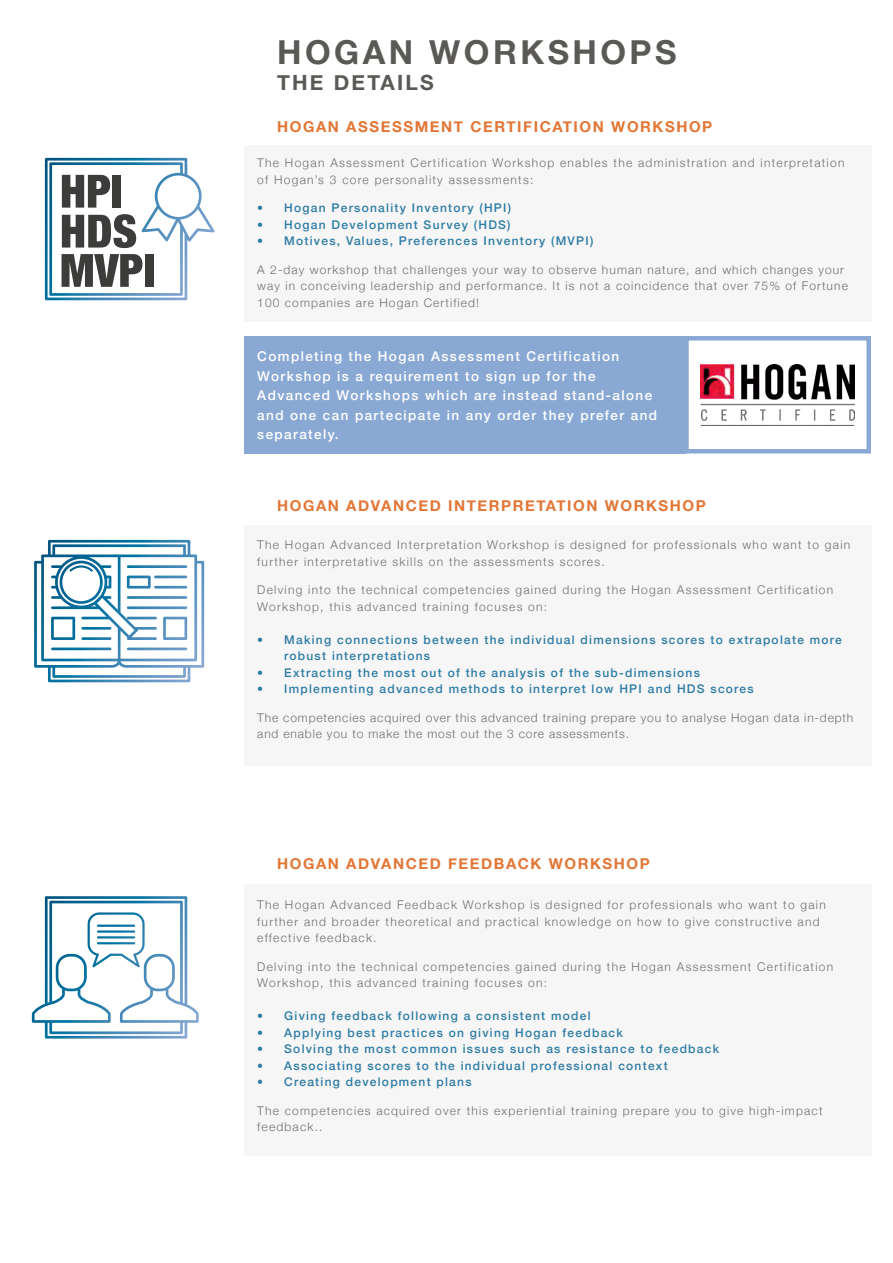
<style>
.page{position:relative;width:893px;height:1263px;background:#fff}
.page>*{position:absolute;margin:0;border:0;box-sizing:border-box;transform-origin:0 0}
.t1{font:700 33px "Helvetica Neue";letter-spacing:.105em;color:#5b5956}
.t2{font:700 21px "Helvetica Neue";letter-spacing:.105em;color:#5b5956}
.t3{font:700 15px "Helvetica Neue";letter-spacing:.105em;color:#e27635}
.t4{font:500 13.5px/19.5px "Helvetica Neue";letter-spacing:.105em;color:#fff}
.t5{font:300 12px/16.5px "Helvetica Neue";letter-spacing:.105em;color:#706f6f}
.t6{font:500 12px/16.5px "Helvetica Neue";letter-spacing:.105em;color:#2f7ca4}
.t7{font:300 12px/16.5px "Helvetica Neue";letter-spacing:.07em;color:#706f6f}
</style>
<div class="page">
<svg style="left:45px;top:158px;width:170px;height:142px"></svg>
<svg style="left:34px;top:540px;width:170px;height:142px"></svg>
<svg style="left:32px;top:896px;width:167px;height:142px"></svg>
<div style="left:244px;top:145px;width:628px;height:176px;background:#f6f6f6"></div>
<div style="left:244px;top:336px;width:442px;height:117px;background:#89a9d4"></div>
<div style="left:244px;top:525px;width:628px;height:241px;background:#f6f6f6"></div>
<div style="left:244px;top:884px;width:628px;height:272px;background:#f6f6f6"></div>
<img style="left:700px;top:364px;width:155px;height:61px">
<div style="left:684px;top:336px;width:187px;height:117px;border:4px solid #89a9d4"></div>
<h1 class="t1" style="left:277px;top:26px;width:401px">HOGAN WORKSHOPS</h1>
<h2 class="t2" style="left:277px;top:66px;width:158px">THE DETAILS</h2>
<p class="t3" style="left:277px;top:114px;width:437px">HOGAN ASSESSMENT CERTIFICATION WORKSHOP</p>
<p class="t5" style="left:257px;top:154px;width:589px">The Hogan Assessment Certification Workshop enables the administration and interpretation of Hogan’s 3 core personality assessments:</p>
<p class="t6" style="left:257px;top:199px;width:255px">• Hogan Personality Inventory (HPI)</p>
<p class="t6" style="left:257px;top:215px;width:255px">• Hogan Development Survey (HDS)</p>
<p class="t6" style="left:257px;top:232px;width:338px">• Motives, Values, Preferences Inventory (MVPI)</p>
<p class="t5" style="left:257px;top:260px;width:592px">A 2-day workshop that challenges your way to observe human nature, and which changes your way in conceiving leadership and performance. It is not a coincidence that over 75% of Fortune<br>100 companies are Hogan Certified!</p>
<p class="t4" style="left:257px;top:345px;width:401px">Completing the Hogan Assessment Certification Workshop is a requirement to sign up for the Advanced Workshops which are instead stand-alone and one can partecipate in any order they prefer and separately.</p>
<p class="t3" style="left:277px;top:494px;width:430px">HOGAN ADVANCED INTERPRETATION WORKSHOP</p>
<p class="t5" style="left:257px;top:536px;width:595px">The Hogan Advanced Interpretation Workshop is designed for professionals who want to gain further interpretative skills on the assessments scores.</p>
<p class="t5" style="left:257px;top:581px;width:577px">Delving into the technical competencies gained during the Hogan Assessment Certification<br>Workshop, this advanced training focuses on:</p>
<p class="t6" style="left:284px;top:630px;width:559px;text-indent:-27px">• Making connections between the individual dimensions scores to extrapolate more robust interpretations</p>
<p class="t6" style="left:257px;top:663px;width:444px">• Extracting the most out of the analysis of the sub-dimensions</p>
<p class="t6" style="left:257px;top:680px;width:498px">• Implementing advanced methods to interpret low HPI and HDS scores</p>
<p class="t7" style="left:257px;top:708px;width:597px">The competencies acquired over this advanced training prepare you to analyse Hogan data in-depth and enable you to make the most out the 3 core assessments.</p>
<p class="t3" style="left:277px;top:851px;width:374px">HOGAN ADVANCED FEEDBACK WORKSHOP</p>
<p class="t5" style="left:257px;top:896px;width:570px">The Hogan Advanced Feedback Workshop is designed for professionals who want to gain further and broader theoretical and practical knowledge on how to give constructive and effective feedback.</p>
<p class="t5" style="left:257px;top:957px;width:577px">Delving into the technical competencies gained during the Hogan Assessment Certification<br>Workshop, this advanced training focuses on:</p>
<p class="t6" style="left:257px;top:1007px;width:335px">• Giving feedback following a consistent model</p>
<p class="t6" style="left:257px;top:1023px;width:367px">• Applying best practices on giving Hogan feedback</p>
<p class="t6" style="left:257px;top:1040px;width:463px">• Solving the most common issues such as resistance to feedback</p>
<p class="t6" style="left:257px;top:1056px;width:412px">• Associating scores to the individual professional context</p>
<p class="t6" style="left:257px;top:1073px;width:216px">• Creating development plans</p>
<p class="t5" style="left:257px;top:1101px;width:567px">The competencies acquired over this experiential training prepare you to give high-impact feedback..</p>
</div>
